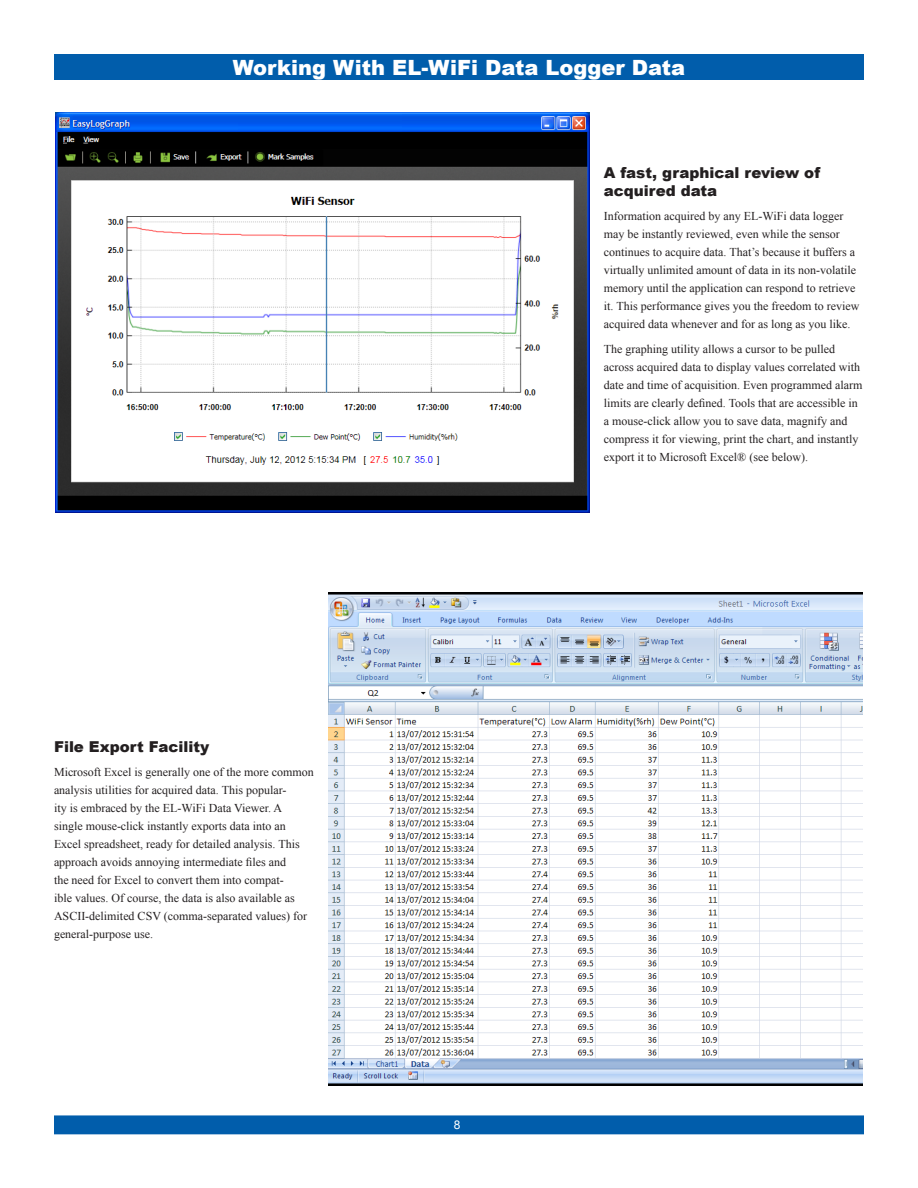
<style>
.page{position:relative;width:918px;height:1188px;background:#fff}
.page>*{position:absolute;margin:0;border:0;box-sizing:border-box;transform-origin:0 0}
.heading{font:900 21px "Arial";color:#fff}
.t1{font:900 15px/18px "Arial";color:#231f20}
.t2{font:12px/18px "Times New Roman";color:#231f20}
.t3{font:12px "Arial";color:#fff}
</style>
<div class="page">
<div style="left:54px;top:54px;width:810px;height:26px;background:#015dab"></div>
<div style="left:55px;top:1116px;width:808px;height:18px;background:#015dab"></div>
<div style="left:54px;top:1115px;width:810px;height:19px;border:2px solid #015dab"></div>
<img style="left:328px;top:592px;width:534px;height:493px">
<img style="left:56px;top:112px;width:533px;height:401px">
<p class="heading" style="left:233px;top:52px;width:454px">Working With EL-WiFi Data Logger Data</p>
<p class="t1" style="left:54px;top:737px;width:157px">File Export Facility</p>
<p class="t2" style="left:54px;top:763px;width:261px">Microsoft Excel is generally one of the more common analysis utilities for acquired data. This popular-<br>ity is embraced by the EL-WiFi Data Viewer. A<br>single mouse-click instantly exports data into an Excel spreadsheet, ready for detailed analysis. This approach avoids annoying intermediate files and<br>the need for Excel to convert them into compat-<br>ible values. Of course, the data is also available as ASCII-delimited CSV (comma-separated values) for general-purpose use.</p>
<p class="t3" style="left:454px;top:1117px;width:8px">8</p>
<p class="t1" style="left:604px;top:163px;width:218px">A fast, graphical review of acquired data</p>
<p class="t2" style="left:604px;top:207px;width:257px">Information acquired by any EL-WiFi data logger may be instantly reviewed, even while the sensor continues to acquire data. That’s because it buffers a virtually unlimited amount of data in its non-volatile memory until the application can respond to retrieve it. This performance gives you the freedom to review acquired data whenever and for as long as you like.</p>
<p class="t2" style="left:604px;top:340px;width:260px">The graphing utility allows a cursor to be pulled across acquired data to display values correlated with date and time of acquisition. Even programmed alarm limits are clearly defined. Tools that are accessible in a mouse-click allow you to save data, magnify and compress it for viewing, print the chart, and instantly export it to Microsoft Excel® (see below).</p>
</div>
